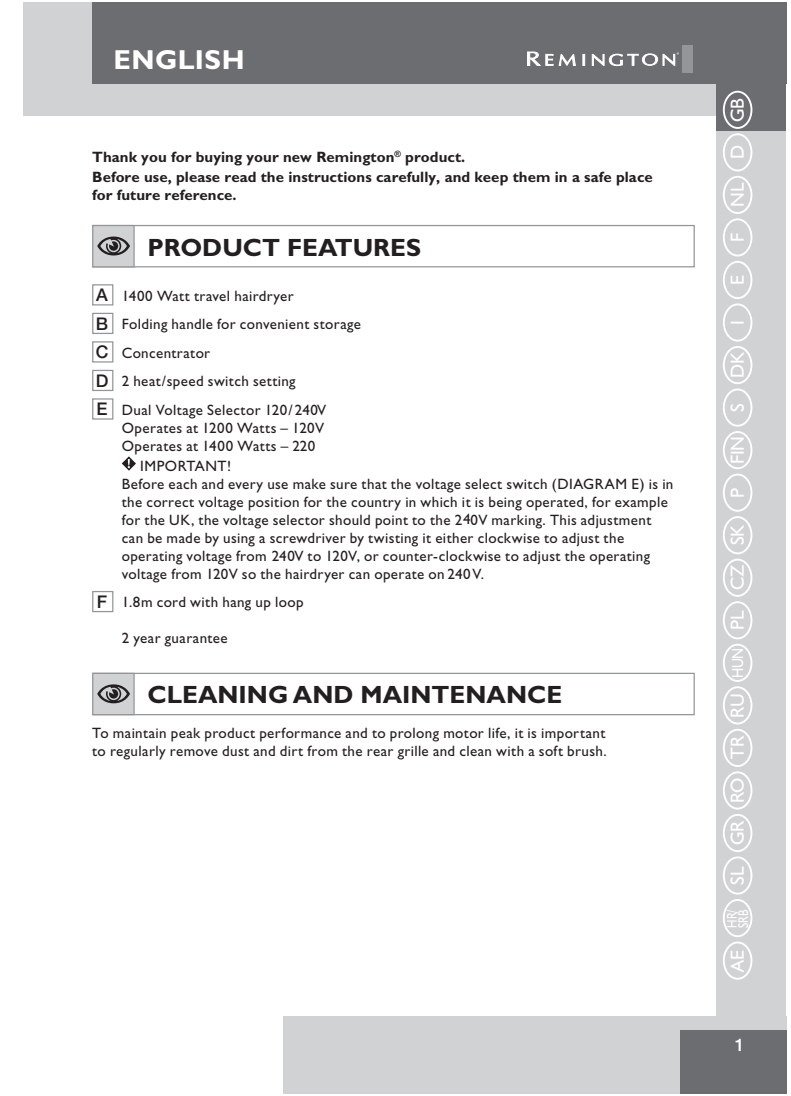
<style>
.page{position:relative;width:791px;height:1096px;background:#fff}
.page>*{position:absolute;margin:0;border:0;box-sizing:border-box;transform-origin:0 0}
.t1{font:700 27.5px "Gill Sans";letter-spacing:.02em;color:#fff}
.t2{font:700 25px "Gill Sans";color:#231f20}
.t3{font:19px "Humanist 521 BT";color:#fff}
.t4{font:500 17.5px "Helvetica Neue";color:#fff}
.t5{font:16.25px "Gill Sans";color:#fff;scale:.87 1}
.t6{font:15px/18px "Gill Sans";letter-spacing:.025em;color:#231f20}
.t7{font:700 15px/18.8px "Gill Sans";letter-spacing:.005em;color:#231f20}
.t8{font:14.25px/11.5px "Humanist 521 BT";color:#fff;text-align:right;scale:.8 1}
.s1{font-family:"Helvetica Neue";font-weight:500;font-size:17.5px}
.s2{font-size:19px}
</style>
<div class="page">
<div style="left:716px;top:67px;width:69px;height:963px;background:#d1d2d4"></div>
<div style="left:723px;top:133px;width:29px;height:38px;border:2px solid #fff;border-radius:50%"></div>
<div style="left:723px;top:176px;width:29px;height:38px;border:2px solid #fff;border-radius:50%"></div>
<div style="left:723px;top:218px;width:29px;height:38px;border:2px solid #fff;border-radius:50%"></div>
<div style="left:723px;top:261px;width:29px;height:38px;border:2px solid #fff;border-radius:50%"></div>
<div style="left:723px;top:303px;width:29px;height:38px;border:2px solid #fff;border-radius:50%"></div>
<div style="left:723px;top:346px;width:29px;height:38px;border:2px solid #fff;border-radius:50%"></div>
<div style="left:723px;top:388px;width:29px;height:38px;border:2px solid #fff;border-radius:50%"></div>
<div style="left:723px;top:431px;width:29px;height:38px;border:2px solid #fff;border-radius:50%"></div>
<div style="left:723px;top:473px;width:29px;height:39px;border:2px solid #fff;border-radius:50%"></div>
<div style="left:723px;top:516px;width:29px;height:38px;border:2px solid #fff;border-radius:50%"></div>
<div style="left:723px;top:558px;width:29px;height:39px;border:2px solid #fff;border-radius:50%"></div>
<div style="left:723px;top:601px;width:29px;height:38px;border:2px solid #fff;border-radius:50%"></div>
<div style="left:723px;top:643px;width:29px;height:39px;border:2px solid #fff;border-radius:50%"></div>
<div style="left:723px;top:686px;width:29px;height:38px;border:2px solid #fff;border-radius:50%"></div>
<div style="left:723px;top:729px;width:29px;height:38px;border:2px solid #fff;border-radius:50%"></div>
<div style="left:723px;top:771px;width:29px;height:38px;border:2px solid #fff;border-radius:50%"></div>
<div style="left:723px;top:814px;width:29px;height:38px;border:2px solid #fff;border-radius:50%"></div>
<div style="left:723px;top:856px;width:29px;height:38px;border:2px solid #fff;border-radius:50%"></div>
<div style="left:723px;top:941px;width:29px;height:38px;border:2px solid #fff;border-radius:50%"></div>
<div style="left:722px;top:899px;width:30px;height:38px;border:2px solid #fff;border-radius:50%"></div>
<div style="left:23px;top:2px;width:705px;height:113px;background:#d1d2d4"></div>
<div style="left:92px;top:225px;width:602px;height:42px;border:1px solid #939598"></div>
<div style="left:93px;top:225px;width:41px;height:42px;background:#d1d2d4"></div>
<div style="left:92px;top:225px;width:43px;height:42px;border:1px solid #939598"></div>
<svg style="left:97px;top:236px;width:33px;height:19px"></svg>
<div style="left:92px;top:284px;width:21px;height:21px;border:1px solid #939598"></div>
<div style="left:92px;top:313px;width:21px;height:21px;border:1px solid #939598"></div>
<div style="left:92px;top:341px;width:21px;height:21px;border:1px solid #939598"></div>
<div style="left:92px;top:370px;width:21px;height:21px;border:1px solid #939598"></div>
<div style="left:92px;top:398px;width:21px;height:21px;border:1px solid #939598"></div>
<svg style="left:121px;top:456px;width:15px;height:15px"></svg>
<div style="left:92px;top:591px;width:21px;height:21px;border:1px solid #939598"></div>
<div style="left:92px;top:672px;width:602px;height:43px;border:1px solid #939598"></div>
<div style="left:93px;top:673px;width:41px;height:41px;background:#d1d2d4"></div>
<div style="left:92px;top:672px;width:43px;height:43px;border:1px solid #939598"></div>
<svg style="left:97px;top:684px;width:33px;height:19px"></svg>
<div style="left:92px;top:2px;width:695px;height:82px;background:#6c6d70"></div>
<div style="left:283px;top:1015px;width:504px;height:78px;background:#d1d2d4"></div>
<div style="left:680px;top:1030px;width:107px;height:63px;background:#6c6d70"></div>
<div style="left:681px;top:45px;width:11px;height:28px;background:#939598"></div>
<svg style="left:527px;top:51px;width:49px;height:15px"></svg>
<svg style="left:582px;top:54px;width:3px;height:12px"></svg>
<svg style="left:591px;top:52px;width:88px;height:14px"></svg>
<div style="left:716px;top:76px;width:69px;height:55px;background:#6c6d70"></div>
<div style="left:723px;top:91px;width:29px;height:38px;border:2px solid #fff;border-radius:50%"></div>
<h1 class="t1" style="left:113px;top:50px;width:133px">ENGLISH</h1>
<p class="t7" style="left:92px;top:149px;width:562px">Thank you for buying your new Remington<sup>®</sup> product.<br>Before use, please read the instructions carefully, and keep them in a safe place for future reference.</p>
<h2 class="t2" style="left:147px;top:238px;width:275px">PRODUCT FEATURES</h2>
<p class="t6" style="left:96px;top:283px;width:267px;line-height:28.5px"><span class="s1">A</span> 1400 Watt travel hairdryer<br><span class="s1">B</span> Folding handle for convenient storage<br><span class="s1">C</span> Concentrator<br><span class="s1">D</span> 2 heat/speed switch setting<br><span class="s1">E</span> Dual Voltage Selector 120/ 240V</p>
<p class="t6" style="left:122px;top:420px;width:204px">Operates at 1200 Watts – 120V<br>Operates at 1400 Watts – 2 0</p>
<p class="t6" style="left:122px;top:458px;width:553px;text-indent:18px">IMPORTANT!<br>Before each and every use make sure that the voltage select switch (DIAGRAM E) is in the correct voltage position for the country in which it is being operated, for example for the UK, the voltage selector should point to the 2 0V marking. This adjustment can be made by using a screwdriver by twisting it either clockwise to adjust the operating voltage from 240V to 120V, or counter-clockwise to adjust the operating voltage from 120V so the hairdryer can operate on 240V.</p>
<p class="t6" style="left:97px;top:595px;width:208px"><span class="s1">F</span> 1.8m cord with hang up loop</p>
<p class="t6" style="left:122px;top:631px;width:107px">2 year guarantee</p>
<h2 class="t2" style="left:147px;top:686px;width:416px">CLEANING AND MAINTENANCE</h2>
<p class="t6" style="left:92px;top:725px;width:516px">To maintain peak product performance and to prolong motor life, it is important to regularly remove dust and dirt from the rear grille and clean with a soft brush.</p>
<p class="t6" style="left:300px;top:438px;width:9px">2</p>
<p class="t6" style="left:463px;top:511px;width:9px">4</p>
<p class="t3" style="left:730px;top:122px;width:26px;rotate:-90deg">GB</p>
<p class="t3" style="left:730px;top:159px;width:16px;rotate:-90deg">D</p>
<p class="t3" style="left:730px;top:207px;width:26px;rotate:-90deg">NL</p>
<p class="t3" style="left:730px;top:242px;width:11px;rotate:-90deg">F</p>
<p class="t3" style="left:730px;top:285px;width:12px;rotate:-90deg">E</p>
<p class="t3" style="left:730px;top:325px;width:6px;rotate:-90deg">I</p>
<p class="t3" style="left:730px;top:378px;width:27px;rotate:-90deg">DK</p>
<p class="t3" style="left:730px;top:412px;width:10px;rotate:-90deg">S</p>
<p class="t3" style="left:730px;top:464px;width:30px;rotate:-90deg">FIN</p>
<p class="t3" style="left:730px;top:498px;width:12px;rotate:-90deg">P</p>
<p class="t3" style="left:730px;top:545px;width:22px;rotate:-90deg">SK</p>
<p class="t3" style="left:730px;top:590px;width:27px;rotate:-90deg">CZ</p>
<p class="t3" style="left:730px;top:630px;width:21px;rotate:-90deg">PL</p>
<p class="t5" style="left:731px;top:677px;width:36px;rotate:-90deg">HUN</p>
<p class="t3" style="left:730px;top:717px;width:26px;rotate:-90deg">RU</p>
<p class="t3" style="left:730px;top:759px;width:24px;rotate:-90deg">TR</p>
<p class="t3" style="left:730px;top:803px;width:27px;rotate:-90deg">RO</p>
<p class="t3" style="left:730px;top:845px;width:26px;rotate:-90deg">GR</p>
<p class="t3" style="left:730px;top:884px;width:20px;rotate:-90deg">SL</p>
<p class="t8" style="left:727px;top:971px;width:79px;rotate:-90deg"><span class="s2">AE</span> HR/<br>SRB</p>
<p class="t4" style="left:734px;top:1038px;width:11px">1</p>
</div>
